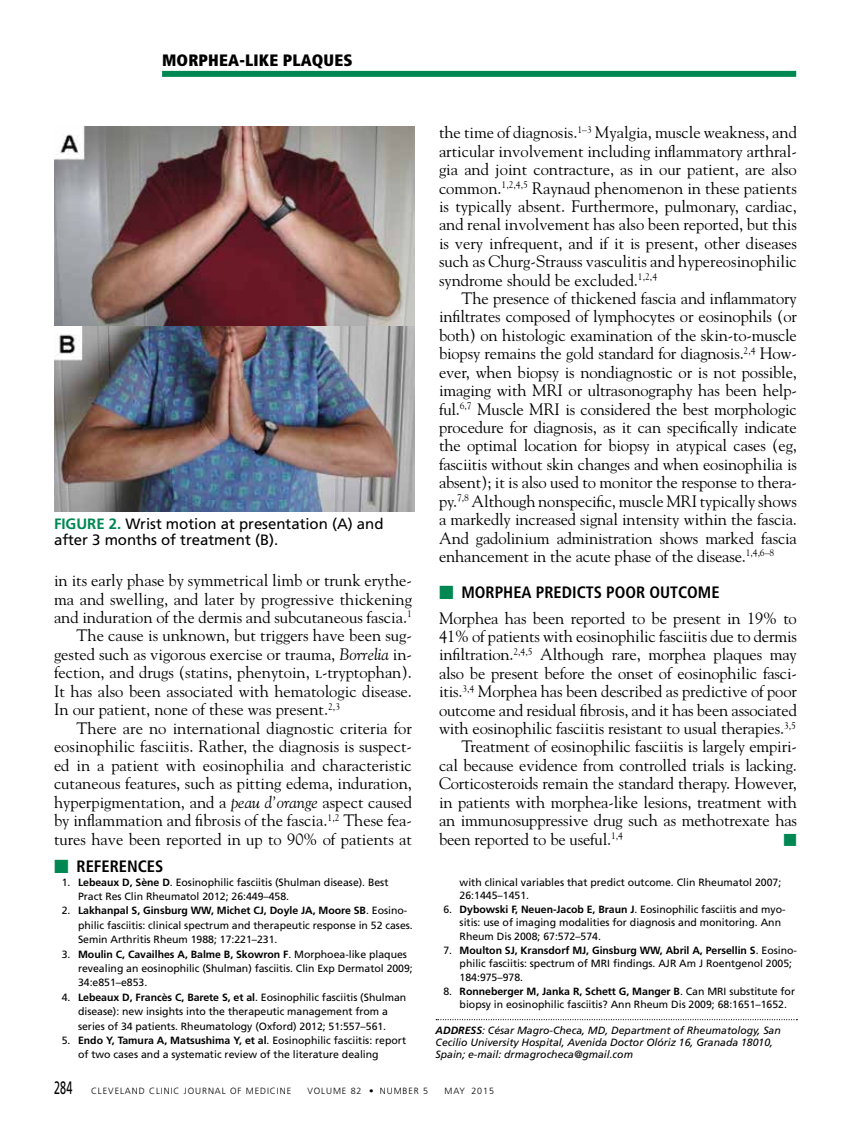
<style>
.page{position:relative;width:851px;height:1134px;background:#fff}
.page>*{position:absolute;margin:0;border:0;box-sizing:border-box;transform-origin:0 0}
.t1{font:16.5px/18.5px "Goudy Std";color:#000;text-align:justify}
.t2{font:700 condensed 16.5px "Frutiger LT Std";color:#000}
.t3{font:900 condensed 16.5px "Frutiger LT Std";letter-spacing:.01em;color:#000}
.t4{font:15px/16.5px "Frutiger LT Std";color:#000}
.t5{font:15px "Universal Std Newswith Comm Pi";color:#008752}
.t6{font:10.5px/14.4px "Frutiger LT Std";color:#000}
.t7{font:italic 10.5px/12.1px "Frutiger LT Std";color:#000}
.t8{font:300 9px "Frutiger LT Std";letter-spacing:.1em;color:#000}
.s1{font-weight:700;color:#008752}
.s2{font-style:italic}
.s3{font-family:"Universal Std Newswith Comm Pi";font-weight:400;font-stretch:normal;color:#008752}
.s4{font-weight:700}
.s5{font-weight:400;font-size:18px}
</style>
<div class="page">
<div style="left:162px;top:71px;width:634px;height:6px;background:#008752"></div>
<svg style="left:436px;top:1019px;width:361px;height:1px"></svg>
<img style="left:54px;top:126px;width:360px;height:386px">
<p class="t3" style="left:162px;top:51px;width:192px">MORPHEA-LIKE PLAQUES</p>
<p class="t4" style="left:54px;top:515px;width:331px"><span class="s1">FIGURE 2.</span> Wrist motion at presentation (A) and after 3 months of treatment (B).</p>
<p class="t1" style="left:54px;top:571px;width:359px">in its early phase by symmetrical limb or trunk erythe-</p>
<p class="t1" style="left:54px;top:589px;width:359px">ma and swelling, and later by progressive thickening</p>
<p class="t1" style="left:54px;top:608px;width:359px">and induration of the dermis and subcutaneous fascia.<sup>1</sup></p>
<p class="t1" style="left:77px;top:626px;width:337px">The cause is unknown, but triggers have been sug-</p>
<p class="t1" style="left:54px;top:645px;width:359px">gested such as vigorous exercise or trauma, <span class="s2">Borrelia</span> in-</p>
<p class="t1" style="left:54px;top:663px;width:359px">fection, and drugs (statins, phenytoin, l-tryptophan).</p>
<p class="t1" style="left:54px;top:682px;width:359px">It has also been associated with hematologic disease.</p>
<p class="t1" style="left:54px;top:700px;width:287px">In our patient, none of these was present.<sup>2,3</sup></p>
<p class="t1" style="left:77px;top:719px;width:337px">There are no international diagnostic criteria for</p>
<p class="t1" style="left:54px;top:737px;width:359px">eosinophilic fasciitis. Rather, the diagnosis is suspect-</p>
<p class="t1" style="left:54px;top:756px;width:359px">ed in a patient with eosinophilia and characteristic</p>
<p class="t1" style="left:54px;top:774px;width:359px">cutaneous features, such as pitting edema, induration,</p>
<p class="t1" style="left:54px;top:792px;width:359px">hyperpigmentation, and a <span class="s2">peau d’orange</span> aspect caused</p>
<p class="t1" style="left:54px;top:811px;width:359px">by inflammation and fibrosis of the fascia.<sup>1,2</sup> These fea-</p>
<p class="t1" style="left:54px;top:829px;width:359px">tures have been reported in up to 90% of patients at</p>
<p class="t2" style="left:54px;top:857px;width:111px"><span class="s3">■</span> REFERENCES</p>
<p class="t6" style="left:78px;top:875px;width:312px;text-indent:-16px">1. <span class="s4">Lebeaux D, Sène D</span>. Eosinophilic fasciitis (Shulman disease). Best<br>Pract Res Clin Rheumatol 2012; 26:449–458.</p>
<p class="t6" style="left:78px;top:904px;width:336px;text-indent:-16px">2. <span class="s4">Lakhanpal S, Ginsburg WW, Michet CJ, Doyle JA, Moore SB</span>. Eosino&shy;philic fasciitis: clinical spectrum and therapeutic response in 52 cases.<br>Semin Arthritis Rheum 1988; 17:221–231.</p>
<p class="t6" style="left:78px;top:947px;width:336px;text-indent:-16px">3. <span class="s4">Moulin C, Cavailhes A, Balme B, Skowron F</span>. Morphoea-like plaques revealing an eosinophilic (Shulman) fasciitis. Clin Exp Dermatol 2009;<br>34:e851–e853.</p>
<p class="t6" style="left:62px;top:990px;width:346px;text-align:center">4. <span class="s4">Lebeaux D, Francès C, Barete S, et al</span>. Eosinophilic fasciitis (Shulman disease): new insights into the therapeutic management from a<br>series of 34 patients. Rheumatology (Oxford) 2012; 51:557–561.</p>
<p class="t6" style="left:78px;top:1033px;width:329px;text-indent:-16px">5. <span class="s4">Endo Y, Tamura A, Matsushima Y, et al</span>. Eosinophilic fasciitis: report of two cases and a systematic review of the literature dealing</p>
<p class="t1" style="left:439px;top:123px;width:359px">the time of diagnosis.<sup>1–3</sup> Myalgia, muscle weakness, and articular involvement including inflammatory arthral&shy;gia and joint contracture, as in our patient, are also common.<sup>1,2,4,5</sup> Raynaud phenomenon in these patients is typically absent. Furthermore, pulmonary, cardiac, and renal involvement has also been reported, but this is very infrequent, and if it is present, other diseases such as Churg-Strauss vasculitis and hypereosinophilic syndrome should be excluded.<sup>1,2,4</sup></p>
<p class="t1" style="left:439px;top:289px;width:359px;text-indent:23px">The presence of thickened fascia and inflammatory infiltrates composed of lymphocytes or eosinophils (or both) on histologic examination of the skin-to-muscle biopsy remains the gold standard for diagnosis.<sup>2,4</sup> How&shy;ever, when biopsy is nondiagnostic or is not possible, imaging with MRI or ultrasonography has been help&shy;ful.<sup>6,7</sup> Muscle MRI is considered the best morphologic procedure for diagnosis, as it can specifically indicate the optimal location for biopsy in atypical cases (eg, fasciitis without skin changes and when eosinophilia is absent); it is also used to monitor the response to thera&shy;py.<sup>7,8</sup> Although nonspecific, muscle MRI typically shows a markedly increased signal intensity within the fascia.<br>And gadolinium administration shows marked fascia enhancement in the acute phase of the disease.<sup>1,4,6–8</sup></p>
<p class="t2" style="left:439px;top:583px;width:282px"><span class="s3">■</span> MORPHEA PREDICTS POOR OUTCOME</p>
<p class="t1" style="left:439px;top:608px;width:359px">Morphea has been reported to be present in 19% to</p>
<p class="t1" style="left:439px;top:627px;width:359px">41% of patients with eosinophilic fasciitis due to dermis</p>
<p class="t1" style="left:439px;top:645px;width:359px">infiltration.<sup>2,4,5</sup> Although rare, morphea plaques may</p>
<p class="t1" style="left:439px;top:664px;width:359px">also be present before the onset of eosinophilic fasci-</p>
<p class="t1" style="left:439px;top:682px;width:359px">itis.<sup>3,4</sup> Morphea has been described as predictive of poor</p>
<p class="t1" style="left:439px;top:700px;width:359px">outcome and residual fibrosis, and it has been associated</p>
<p class="t1" style="left:439px;top:719px;width:358px">with eosinophilic fasciitis resistant to usual therapies.<sup>3,5</sup></p>
<p class="t1" style="left:461px;top:737px;width:337px">Treatment of eosinophilic fasciitis is largely empiri-</p>
<p class="t1" style="left:439px;top:756px;width:359px">cal because evidence from controlled trials is lacking.</p>
<p class="t1" style="left:439px;top:774px;width:359px">Corticosteroids remain the standard therapy. However,</p>
<p class="t1" style="left:439px;top:793px;width:359px">in patients with morphea-like lesions, treatment with</p>
<p class="t1" style="left:439px;top:811px;width:359px">an immunosuppressive drug such as methotrexate has</p>
<p class="t1" style="left:439px;top:829px;width:185px">been reported to be useful.<sup>1,4</sup></p>
<p class="t5" style="left:783px;top:833px;width:15px">■</p>
<p class="t6" style="left:459px;top:875px;width:323px;line-height:13.6px">with clinical variables that predict outcome. Clin Rheumatol 2007;<br>26:1445–1451.</p>
<p class="t6" style="left:459px;top:902px;width:327px;line-height:13.6px;text-indent:-16px">6. <span class="s4">Dybowski F, Neuen-Jacob E, Braun J</span>. Eosinophilic fasciitis and myo&shy;sitis: use of imaging modalities for diagnosis and monitoring. Ann<br>Rheum Dis 2008; 67:572–574.</p>
<p class="t6" style="left:459px;top:943px;width:339px;line-height:13.6px;text-indent:-16px">7. <span class="s4">Moulton SJ, Kransdorf MJ, Ginsburg WW, Abril A, Persellin S</span>. Eosino&shy;philic fasciitis: spectrum of MRI findings. AJR Am J Roentgenol 2005;<br>184:975–978.</p>
<p class="t6" style="left:459px;top:984px;width:337px;line-height:13.6px;text-indent:-16px">8. <span class="s4">Ronneberger M, Janka R, Schett G, Manger B</span>. Can MRI substitute for biopsy in eosinophilic fasciitis? Ann Rheum Dis 2009; 68:1651–1652.</p>
<p class="t7" style="left:435px;top:1024px;width:347px"><span class="s4">ADDRESS</span>: César Magro-Checa, MD, Department of Rheumatology, San<br>Cecilio University Hospital, Avenida Doctor Olóriz 16, Granada 18010,<br>Spain; e-mail: drmagrocheca@gmail.com</p>
<p class="t8" style="left:54px;top:1085px;width:239px"><span class="s5">284</span> CLEVELAND CLINIC JOURNAL OF MEDICINE</p>
<p class="t8" style="left:307px;top:1085px;width:122px">VOLUME 82 • NUMBER 5</p>
<p class="t8" style="left:444px;top:1085px;width:51px">MAY 2015</p>
</div>
